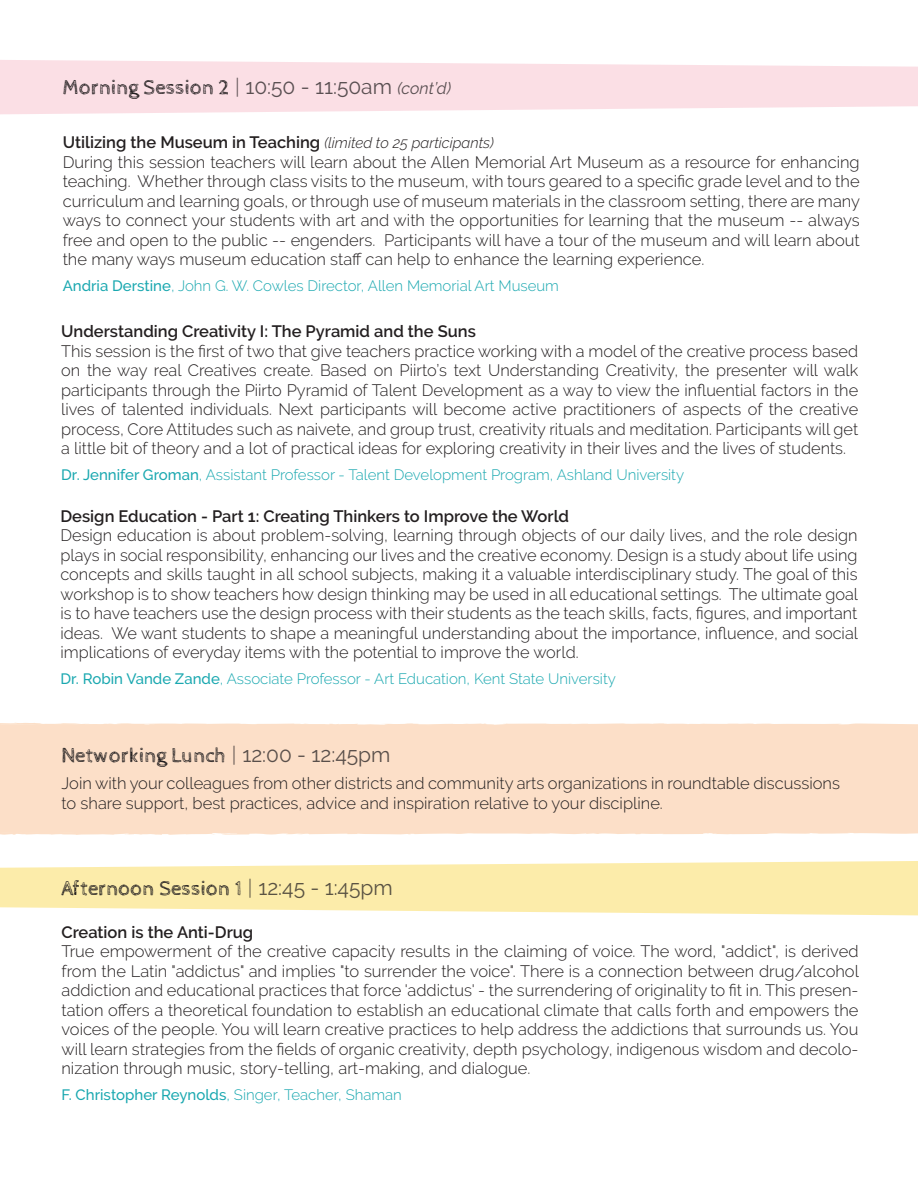
<style>
.page{position:relative;width:918px;height:1188px;background:#fff}
.page>*{position:absolute;margin:0;border:0;box-sizing:border-box;transform-origin:0 0}
.t1{font:21px "Cabin Sketch";color:#231f20}
.t2{font:300 16.5px/19.5px "Raleway";color:#231f20;text-align:justify}
.t3{font:600 16.5px "Raleway";color:#231f20}
.t4{font:300 15px "Raleway";color:#1aa8b0}
.s1{font-family:"Raleway";font-weight:300;font-style:italic;color:rgb(35 31 32/.75)}
.s2{font-family:"Raleway";color:rgb(35 31 32/.75)}
.s3{font-family:"Raleway";font-style:italic;font-size:16.5px;color:rgb(35 31 32/.75)}
.s4{font-weight:600}
.s5{font-style:italic;font-size:15px}
.s6{font-weight:500}
</style>
<div class="page">
<svg style="left:0;top:861px;width:918px;height:55px;background:#fceeb6"></svg>
<svg style="left:0;top:60px;width:918px;height:55px;background:#fbe3e8"></svg>
<div style="left:0;top:723px;width:918px;height:112px;background:#fcdfc8"></div>
<svg style="left:107px;top:723px;width:10px;height:4px"></svg>
<svg style="left:509px;top:723px;width:4px;height:4px"></svg>
<svg style="left:663px;top:723px;width:11px;height:5px"></svg>
<svg style="left:370px;top:724px;width:17px;height:3px"></svg>
<svg style="left:1px;top:725px;width:15px;height:1px"></svg>
<svg style="left:39px;top:723px;width:17px;height:3px"></svg>
<svg style="left:699px;top:723px;width:8px;height:5px"></svg>
<p class="t1" style="left:63px;top:76px;width:390px">Morning Session 2 <span class="s1">|</span> <span class="s2">10:50 - 11:50am</span> <span class="s3">(cont’d)</span></p>
<p class="t2" style="left:63px;top:132px;width:799px;text-align:left"><span class="s4">Utilizing the Museum in Teaching</span> <span class="s5">(limited to 25 participants)<br></span>During this session teachers will learn about the Allen Memorial Art Museum as a resource for enhancing teaching. Whether through class visits to the museum, with tours geared to a specific grade level and to the curriculum and learning goals, or through use of museum materials in the classroom setting, there are many ways to connect your students with art and with the opportunities for learning that the museum -- always free and open to the public -- engenders. Participants will have a tour of the museum and will learn about the many ways museum education staff can help to enhance the learning experience.</p>
<p class="t4" style="left:63px;top:277px;width:498px"><span class="s6">Andria Derstine</span>, John G. W. Cowles Director, Allen Memorial Art Museum</p>
<p class="t3" style="left:61px;top:322px;width:416px">Understanding Creativity I: The Pyramid and the Suns</p>
<p class="t2" style="left:61px;top:341px;width:799px">This session is the first of two that give teachers practice working with a model of the creative process based on the way real Creatives create. Based on Piirto’s text Understanding Creativity, the presenter will walk participants through the Piirto Pyramid of Talent Development as a way to view the influential factors in the lives of talented individuals. Next participants will become active practitioners of aspects of the creative process, Core Attitudes such as naivete, and group trust, creativity rituals and meditation. Participants will get a little bit of theory and a lot of practical ideas for exploring creativity in their lives and the lives of students.</p>
<p class="t4" style="left:61px;top:466px;width:625px"><span class="s6">Dr. Jennifer Groman</span>, Assistant Professor - Talent Development Program, Ashland University</p>
<p class="t3" style="left:61px;top:507px;width:510px">Design Education - Part 1: Creating Thinkers to Improve the World</p>
<p class="t2" style="left:61px;top:526px;width:799px">Design education is about problem-solving, learning through objects of our daily lives, and the role design plays in social responsibility, enhancing our lives and the creative economy. Design is a study about life using concepts and skills taught in all school subjects, making it a valuable interdisciplinary study. The goal of this workshop is to show teachers how design thinking may be used in all educational settings. The ultimate goal is to have teachers use the design process with their students as the teach skills, facts, figures, and important ideas. We want students to shape a meaningful understanding about the importance, influence, and social implications of everyday items with the potential to improve the world.</p>
<p class="t4" style="left:61px;top:670px;width:557px"><span class="s6">Dr. Robin Vande Zande</span>, Associate Professor - Art Education, Kent State University</p>
<p class="t1" style="left:62px;top:744px;width:331px">Networking Lunch <span class="s1">|</span> <span class="s2">12:00 - 12:45pm</span></p>
<p class="t2" style="left:62px;top:774px;width:780px">Join with your colleagues from other districts and community arts organizations in roundtable discussions to share support, best practices, advice and inspiration relative to your discipline.</p>
<p class="t1" style="left:61px;top:877px;width:333px">Afternoon Session 1 <span class="s1">|</span> <span class="s2">12:45 - 1:45pm</span></p>
<p class="t3" style="left:61px;top:923px;width:193px">Creation is the Anti-Drug</p>
<p class="t2" style="left:61px;top:942px;width:799px">True empowerment of the creative capacity results in the claiming of voice. The word, "addict", is derived from the Latin "addictus" and implies "to surrender the voice". There is a connection between drug/alcohol addiction and educational practices that force 'addictus' - the surrendering of originality to fit in. This presen&shy;tation offers a theoretical foundation to establish an educational climate that calls forth and empowers the voices of the people. You will learn creative practices to help address the addictions that surrounds us. You will learn strategies from the fields of organic creativity, depth psychology, indigenous wisdom and decolo&shy;nization through music, story-telling, art-making, and dialogue.</p>
<p class="t4" style="left:61px;top:1086px;width:342px"><span class="s6">F. Christopher Reynolds</span>, Singer, Teacher, Shaman</p>
</div>
